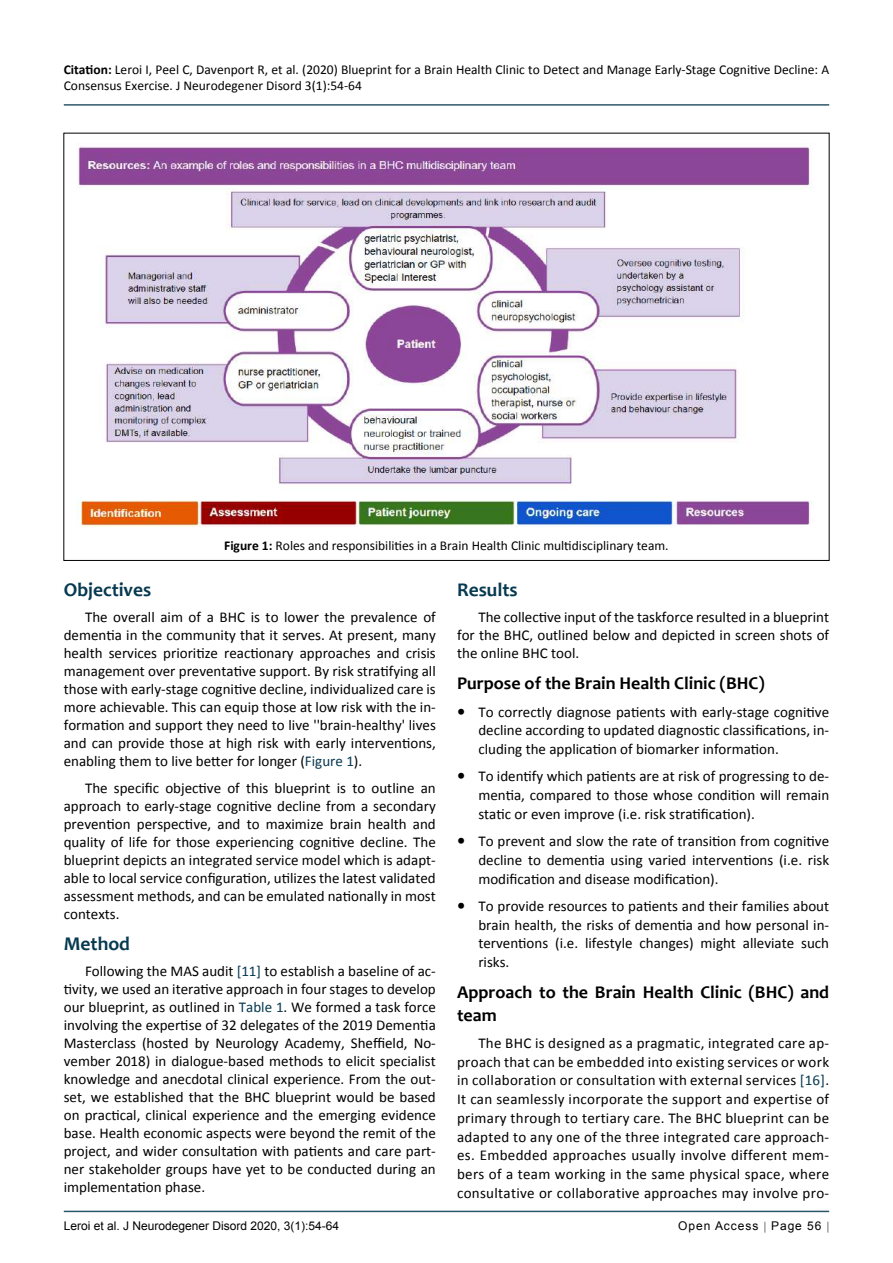
<style>
.page{position:relative;width:893px;height:1263px;background:#fff}
.page>*{position:absolute;margin:0;border:0;box-sizing:border-box;transform-origin:0 0}
.t1{font:700 19.5px "Candara";color:#073950}
.t2{font:700 18px/22.5px "Candara";color:#000}
.t3{font:15px/18px "Calibri";color:#000;text-align:justify}
.t4{font:13.5px/16.2px "Calibri";color:#000}
.t5{font:12px "Arial";color:#000}
.t6{font:12px "Arial";letter-spacing:.08em;color:#000}
.s1{font-weight:700}
.s2{color:#073950}
.s3{font-weight:700;font-size:16.5px}
</style>
<div class="page">
<hr style="left:64px;top:1211px;width:765px;height:1px;background:#073950">
<hr style="left:64px;top:104px;width:765px;height:2px;background:#073950">
<svg style="left:64px;top:133px;width:765px;height:427px"></svg>
<img style="left:77px;top:144px;width:739px;height:383px">
<p class="t4" style="left:64px;top:61px;width:767px"><span class="s1">Citation:</span> Leroi I, Peel C, Davenport R, et al. (2020) Blueprint for a Brain Health Clinic to Detect and Manage Early-Stage Cognitive Decline: A<br>Consensus Exercise. J Neurodegener Disord 3(1):54-64</p>
<p class="t4" style="left:224px;top:537px;width:446px"><span class="s1">Figure 1:</span> Roles and responsibilities in a Brain Health Clinic multidisciplinary team.</p>
<h1 class="t1" style="left:64px;top:577px;width:89px">Objectives</h1>
<p class="t3" style="left:64px;top:608px;width:374px;text-indent:21px">The overall aim of a BHC is to lower the prevalence of dementia in the community that it serves. At present, many health services prioritize reactionary approaches and crisis management over preventative support. By risk stratifying all those with early-stage cognitive decline, individualized care is more achievable. This can equip those at low risk with the in&shy;formation and support they need to live ''brain-healthy' lives and can provide those at high risk with early interventions, enabling them to live better for longer (<span class="s2">Figure 1</span>).</p>
<p class="t3" style="left:64px;top:779px;width:374px;text-indent:21px">The specific objective of this blueprint is to outline an approach to early-stage cognitive decline from a secondary prevention perspective, and to maximize brain health and quality of life for those experiencing cognitive decline. The blueprint depicts an integrated service model which is adapt&shy;able to local service configuration, utilizes the latest validated assessment methods, and can be emulated nationally in most contexts.</p>
<h1 class="t1" style="left:64px;top:931px;width:68px">Method</h1>
<p class="t3" style="left:64px;top:962px;width:374px;text-indent:21px">Following the MAS audit <span class="s2">[11]</span> to establish a baseline of ac&shy;tivity, we used an iterative approach in four stages to develop our blueprint, as outlined in <span class="s2">Table 1</span>. We formed a task force involving the expertise of 32 delegates of the 2019 Dementia Masterclass (hosted by Neurology Academy, Sheffield, No&shy;vember 2018) in dialogue-based methods to elicit specialist knowledge and anecdotal clinical experience. From the out&shy;set, we established that the BHC blueprint would be based on practical, clinical experience and the emerging evidence base. Health economic aspects were beyond the remit of the project, and wider consultation with patients and care part&shy;ner stakeholder groups have yet to be conducted during an implementation phase.</p>
<h1 class="t1" style="left:457px;top:577px;width:62px">Results</h1>
<p class="t3" style="left:457px;top:608px;width:374px;text-indent:21px">The collective input of the taskforce resulted in a blueprint for the BHC, outlined below and depicted in screen shots of the online BHC tool.</p>
<p class="t2" style="left:457px;top:672px;width:309px">Purpose of the Brain Health Clinic (BHC)</p>
<p class="t3" style="left:478px;top:702px;width:352px;line-height:18.8px;text-indent:-21px"><span class="s3">•</span> To correctly diagnose patients with early-stage cognitive decline according to updated diagnostic classifications, in&shy;cluding the application of biomarker information.</p>
<p class="t3" style="left:478px;top:767px;width:352px;line-height:18.8px;text-indent:-21px"><span class="s3">•</span> To identify which patients are at risk of progressing to de&shy;mentia, compared to those whose condition will remain static or even improve (i.e. risk stratification).</p>
<p class="t3" style="left:478px;top:832px;width:352px;line-height:18.8px;text-indent:-21px"><span class="s3">•</span> To prevent and slow the rate of transition from cognitive decline to dementia using varied interventions (i.e. risk modification and disease modification).</p>
<p class="t3" style="left:478px;top:897px;width:352px;line-height:18.8px;text-indent:-21px"><span class="s3">•</span> To provide resources to patients and their families about brain health, the risks of dementia and how personal in&shy;terventions (i.e. lifestyle changes) might alleviate such risks.</p>
<p class="t2" style="left:457px;top:981px;width:374px">Approach to the Brain Health Clinic (BHC) and team</p>
<p class="t3" style="left:457px;top:1034px;width:374px;line-height:18.8px;text-indent:21px">The BHC is designed as a pragmatic, integrated care ap&shy;proach that can be embedded into existing services or work in collaboration or consultation with external services <span class="s2">[16]</span>.<br>It can seamlessly incorporate the support and expertise of primary through to tertiary care. The BHC blueprint can be adapted to any one of the three integrated care approach&shy;es. Embedded approaches usually involve different mem&shy;bers of a team working in the same physical space, where consultative or collaborative approaches may involve pro-</p>
<p class="t5" style="left:64px;top:1218px;width:277px">Leroi et al. J Neurodegener Disord 2020, 3(1):54-64</p>
<p class="t6" style="left:678px;top:1218px;width:145px">Open Access Page 56</p>
</div>
